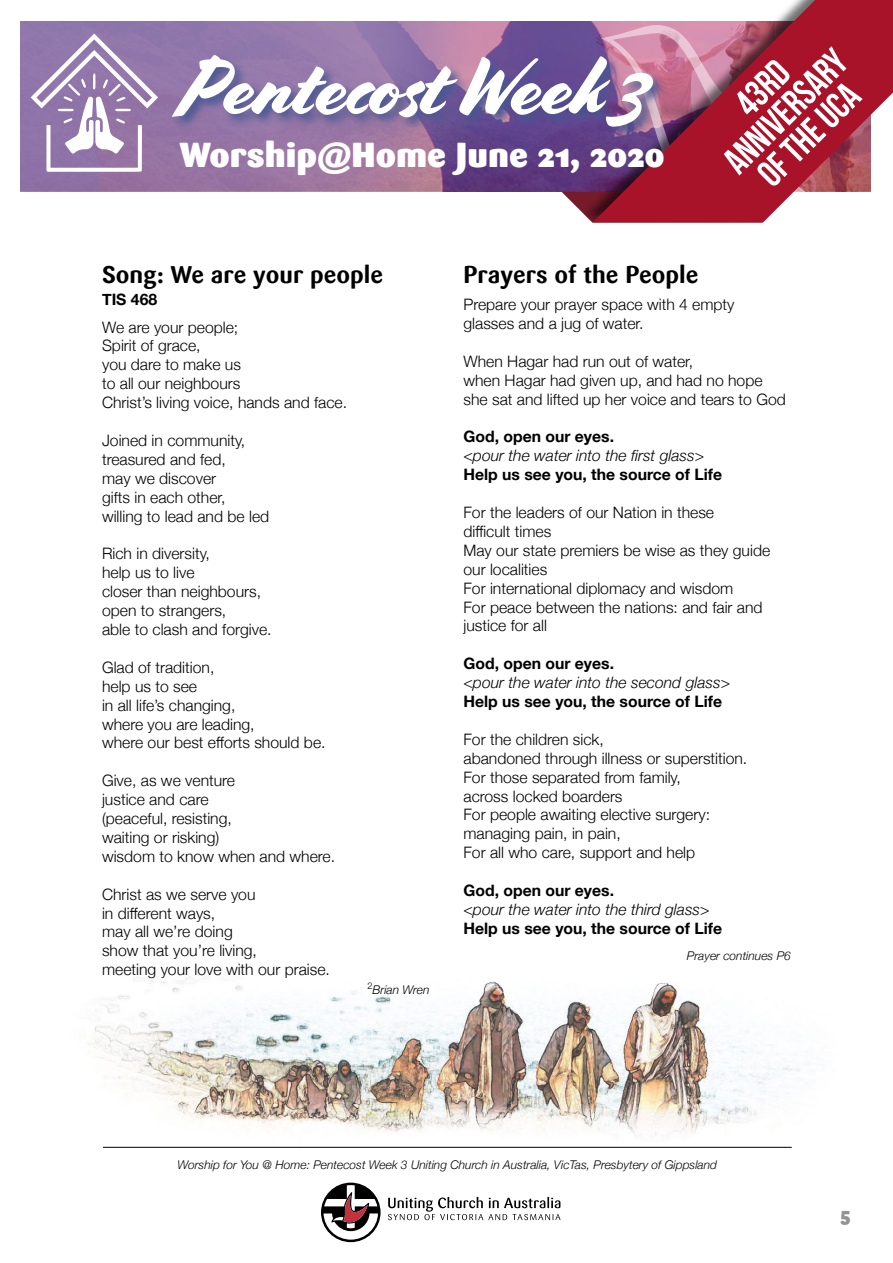
<style>
.page{position:relative;width:893px;height:1263px;background:#fff}
.page>*{position:absolute;margin:0;border:0;box-sizing:border-box;transform-origin:0 0}
.t1{font:81px "Cortado";letter-spacing:-.01em;color:#fff}
.t2{font:37.5px/33px "Bebas Neue";color:#fff;text-align:center}
.t3{font:900 34.5px "Sari";color:#fff}
.t4{font:700 24px "Sari";color:#000}
.t5{font:900 19.5px "Sari";color:#939393}
.t6{font:300 15.75px/18.9px "Helvetica Neue";color:#000}
.t7{font:700 15.75px "Helvetica Neue";color:#000}
.t8{font:italic 300 15.75px "Helvetica Neue";color:#000}
.t9{font:italic 300 12px "Helvetica Neue";color:#000}
</style>
<div class="page">
<img style="left:88px;top:976px;width:712px;height:267px">
<svg style="left:388px;top:1197px;width:172px;height:23px"></svg>
<svg style="left:321px;top:1182px;width:60px;height:60px"></svg>
<hr style="left:103px;top:1147px;width:689px;height:1px;background:#000">
<svg style="left:526px;top:191px;width:54px;height:19px"></svg>
<img style="left:20px;top:21px;width:560px;height:170px">
<svg style="left:31px;top:34px;width:127px;height:138px"></svg>
<div style="left:171px;top:53px;width:496px;height:88px;background:#465792;opacity:.91"></div>
<div style="left:580px;top:0;width:313px;height:224px;background:#000;opacity:.56"></div>
<svg style="left:593px;top:0;width:300px;height:222px;background:#b05068"></svg>
<h1 class="t1" style="left:179px;top:40px;width:471px">Pentecost Week 3</h1>
<h2 class="t2" style="left:695px;top:131px;width:159px;rotate:-45deg">43rd anniversary of the uca</h2>
<h3 class="t3" style="left:179px;top:134px;width:487px">Worship@Home June 21, 2020</h3>
<h3 class="t3" style="left:174px;top:134px;width:394px">Worship@Home May 24</h3>
<h3 class="t4" style="left:102px;top:260px;width:283px">Song: We are your people</h3>
<p class="t7" style="left:102px;top:287px;width:57px">TIS 468</p>
<p class="t6" style="left:102px;top:316px;width:247px">We are your people;<br>Spirit of grace,<br>you dare to make us<br>to all our neighbours<br>Christ’s living voice, hands and face.</p>
<p class="t6" style="left:102px;top:430px;width:169px">Joined in community, treasured and fed,<br>may we discover<br>gifts in each other, willing to lead and be led</p>
<p class="t6" style="left:102px;top:543px;width:171px">Rich in diversity,<br>help us to live<br>closer than neighbours, open to strangers,<br>able to clash and forgive.</p>
<p class="t6" style="left:102px;top:657px;width:225px">Glad of tradition,<br>help us to see<br>in all life’s changing,<br>where you are leading,<br>where our best efforts should be.</p>
<p class="t6" style="left:102px;top:770px;width:235px">Give, as we venture<br>justice and care<br>(peaceful, resisting,<br>waiting or risking)<br>wisdom to know when and where.</p>
<p class="t6" style="left:102px;top:883px;width:229px">Christ as we serve you<br>in different ways,<br>may all we’re doing<br>show that you’re living,<br>meeting your love with our praise.</p>
<p class="t9" style="left:367px;top:980px;width:64px"><sup>2</sup>Brian Wren</p>
<h3 class="t4" style="left:463px;top:260px;width:237px">Prayers of the People</h3>
<p class="t6" style="left:463px;top:294px;width:273px">Prepare your prayer space with 4 empty glasses and a jug of water.</p>
<p class="t6" style="left:463px;top:351px;width:324px">When Hagar had run out of water,<br>when Hagar had given up, and had no hope she sat and lifted up her voice and tears to God</p>
<p class="t7" style="left:463px;top:424px;width:152px">God, open our eyes.</p>
<p class="t8" style="left:463px;top:443px;width:242px">&lt;pour the water into the first glass&gt;</p>
<p class="t7" style="left:463px;top:462px;width:260px">Help us see you, the source of Life</p>
<p class="t6" style="left:463px;top:502px;width:308px">For the leaders of our Nation in these<br>difficult times<br>May our state premiers be wise as they guide our localities<br>For international diplomacy and wisdom<br>For peace between the nations: and fair and justice for all</p>
<p class="t7" style="left:463px;top:651px;width:152px">God, open our eyes.</p>
<p class="t8" style="left:463px;top:670px;width:268px">&lt;pour the water into the second glass&gt;</p>
<p class="t7" style="left:463px;top:689px;width:260px">Help us see you, the source of Life</p>
<p class="t6" style="left:463px;top:729px;width:285px">For the children sick,<br>abandoned through illness or superstition.<br>For those separated from family,<br>across locked boarders<br>For people awaiting elective surgery: managing pain, in pain,<br>For all who care, support and help</p>
<p class="t7" style="left:463px;top:878px;width:152px">God, open our eyes.</p>
<p class="t8" style="left:463px;top:897px;width:248px">&lt;pour the water into the third glass&gt;</p>
<p class="t7" style="left:463px;top:916px;width:260px">Help us see you, the source of Life</p>
<p class="t9" style="left:687px;top:946px;width:106px">Prayer continues P6</p>
<p class="t9" style="left:178px;top:1155px;width:541px">Worship for You @ Home: Pentecost Week 3 Uniting Church in Australia, VicTas, Presbytery of Gippsland</p>
<p class="t5" style="left:840px;top:1202px;width:11px">5</p>
</div>
